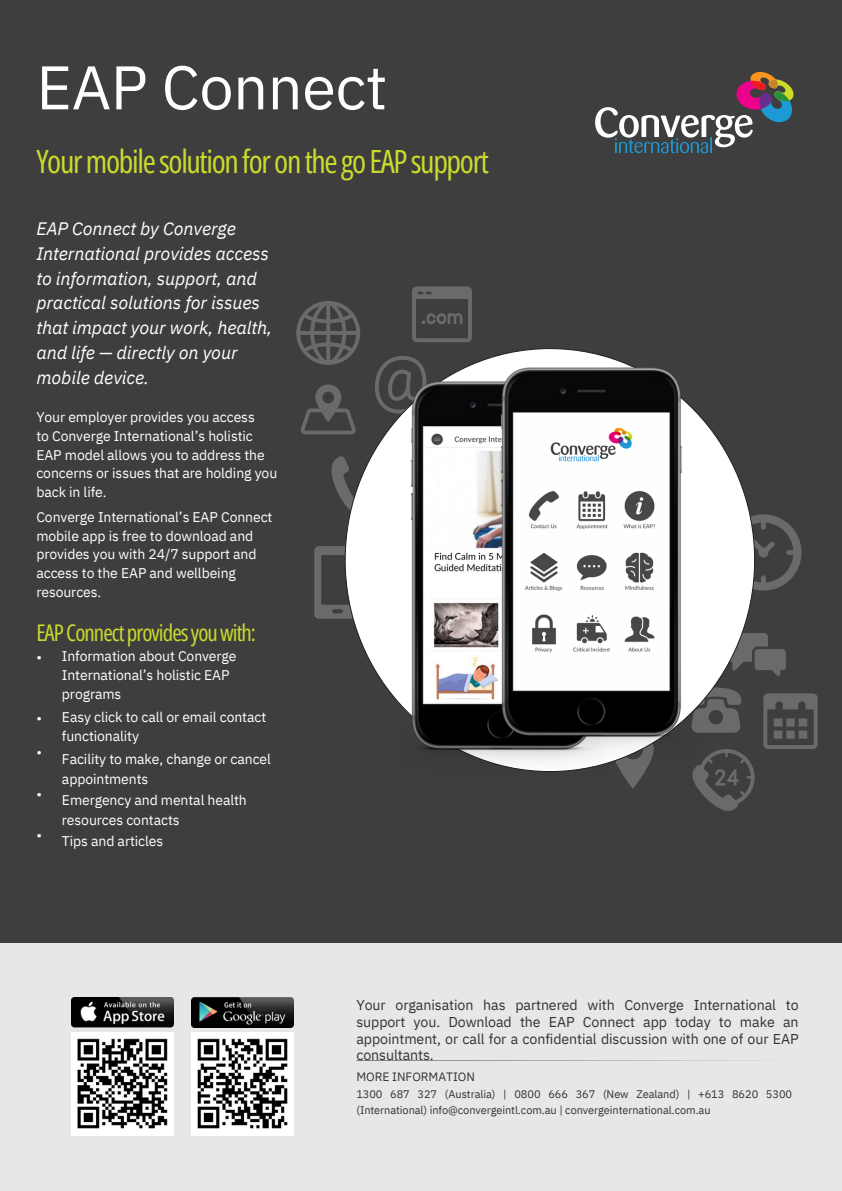
<style>
.page{position:relative;width:842px;height:1191px;background:#fff}
.page>*{position:absolute;margin:0;border:0;box-sizing:border-box;transform-origin:0 0}
.t1{font:61.4px "IBM Plex Sans";letter-spacing:-.005em;color:#fff}
.t2{font:32px "Open Sans Condensed";letter-spacing:-.04em;color:#cadb2c}
.t3{font:23px "Open Sans Condensed";letter-spacing:-.04em;color:#cadb2c}
.t4{font:italic 18px/24.8px "IBM Plex Sans";letter-spacing:-.005em;color:#fff}
.t5{font:14.2px/16.5px "IBM Plex Sans";letter-spacing:-.005em;color:#333332;text-align:justify}
.t6{font:14px/18.8px "IBM Plex Sans";letter-spacing:-.005em;color:#fff}
.t7{font:12.1px "IBM Plex Sans";color:#333332}
.t8{font:11px/16.5px "IBM Plex Sans";letter-spacing:-.005em;color:#333332}
</style>
<div class="page">
<div style="left:0;top:0;width:842px;height:1038px;background:#3f3e3f"></div>
<svg style="left:314px;top:546px;width:39px;height:72px"></svg>
<svg style="left:750px;top:514px;width:51px;height:76px"></svg>
<svg style="left:331px;top:456px;width:37px;height:58px"></svg>
<svg style="left:625px;top:771px;width:20px;height:17px"></svg>
<svg style="left:375px;top:370px;width:4px;height:33px"></svg>
<svg style="left:301px;top:384px;width:55px;height:50px"></svg>
<svg style="left:724px;top:633px;width:62px;height:43px"></svg>
<svg style="left:715px;top:687px;width:27px;height:45px"></svg>
<div style="left:345px;top:348px;width:410px;height:423px;background:#fff;border-radius:50%"></div>
<svg style="left:296px;top:301px;width:64px;height:64px"></svg>
<svg style="left:763px;top:693px;width:55px;height:56px"></svg>
<svg style="left:692px;top:749px;width:63px;height:62px"></svg>
<svg style="left:412px;top:286px;width:60px;height:56px"></svg>
<svg style="left:595px;top:72px;width:199px;height:81px"></svg>
<div style="left:0;top:943px;width:842px;height:247px;background:#e6e7e8"></div>
<img style="left:72px;top:1032px;width:102px;height:102px">
<img style="left:191px;top:1032px;width:102px;height:102px">
<img style="left:72px;top:997px;width:102px;height:31px">
<img style="left:191px;top:997px;width:102px;height:30px">
<svg style="left:356px;top:1060px;width:402px;height:1px"></svg>
<img style="left:379px;top:356px;width:246px;height:421px">
<img style="left:469px;top:334px;width:246px;height:437px">
<p class="t1" style="left:36px;top:46px;width:353px">EAP Connect</p>
<p class="t2" style="left:36px;top:138px;width:454px">YourmobilesolutionforonthegoEAPsupport</p>
<p class="t4" style="left:36px;top:216px;width:237px">EAP Connect by Converge<br>International provides access to information, support, and practical solutions for issues that impact your work, health, and life — directly on your mobile device.</p>
<p class="t6" style="left:36px;top:407px;width:242px">Your employer provides you access<br>to Converge International’s holistic<br>EAP model allows you to address the concerns or issues that are holding you back in life.</p>
<p class="t6" style="left:36px;top:507px;width:238px">Converge International’s EAP Connect mobile app is free to download and provides you with 24/7 support and access to the EAP and wellbeing resources.</p>
<p class="t3" style="left:36px;top:616px;width:221px">EAPConnectprovidesyouwith:</p>
<p class="t6" style="left:36px;top:647px;width:7px">•</p>
<p class="t6" style="left:36px;top:708px;width:7px">•</p>
<h5 class="t6" style="left:36px;top:742px;width:7px">•</h5>
<p class="t6" style="left:36px;top:783px;width:7px">•</p>
<p class="t6" style="left:36px;top:825px;width:7px">•</p>
<p class="t6" style="left:62px;top:646px;width:176px">Information about Converge<br>International’s holistic EAP programs</p>
<p class="t6" style="left:62px;top:707px;width:206px">Easy click to call or email contact functionality</p>
<p class="t6" style="left:62px;top:748px;width:211px;line-height:20.6px">Facility to make, change or cancel appointments<br>Emergency and mental health resources contacts<br>Tips and articles</p>
<p class="t5" style="left:356px;top:996px;width:444px">Your organisation has partnered with Converge International to support you. Download the EAP Connect app today to make an appointment, or call for a confidential discussion with one of our EAP consultants.</p>
<h5 class="t7" style="left:356px;top:1068px;width:120px">MORE INFORMATION</h5>
<h6 class="t8" style="left:356px;top:1085px;width:437px">1300 687 327 (Australia) | 0800 666 367 (New Zealand) | +613 8620 5300 (International) info@convergeintl.com.au | convergeinternational.com.au</h6>
</div>
